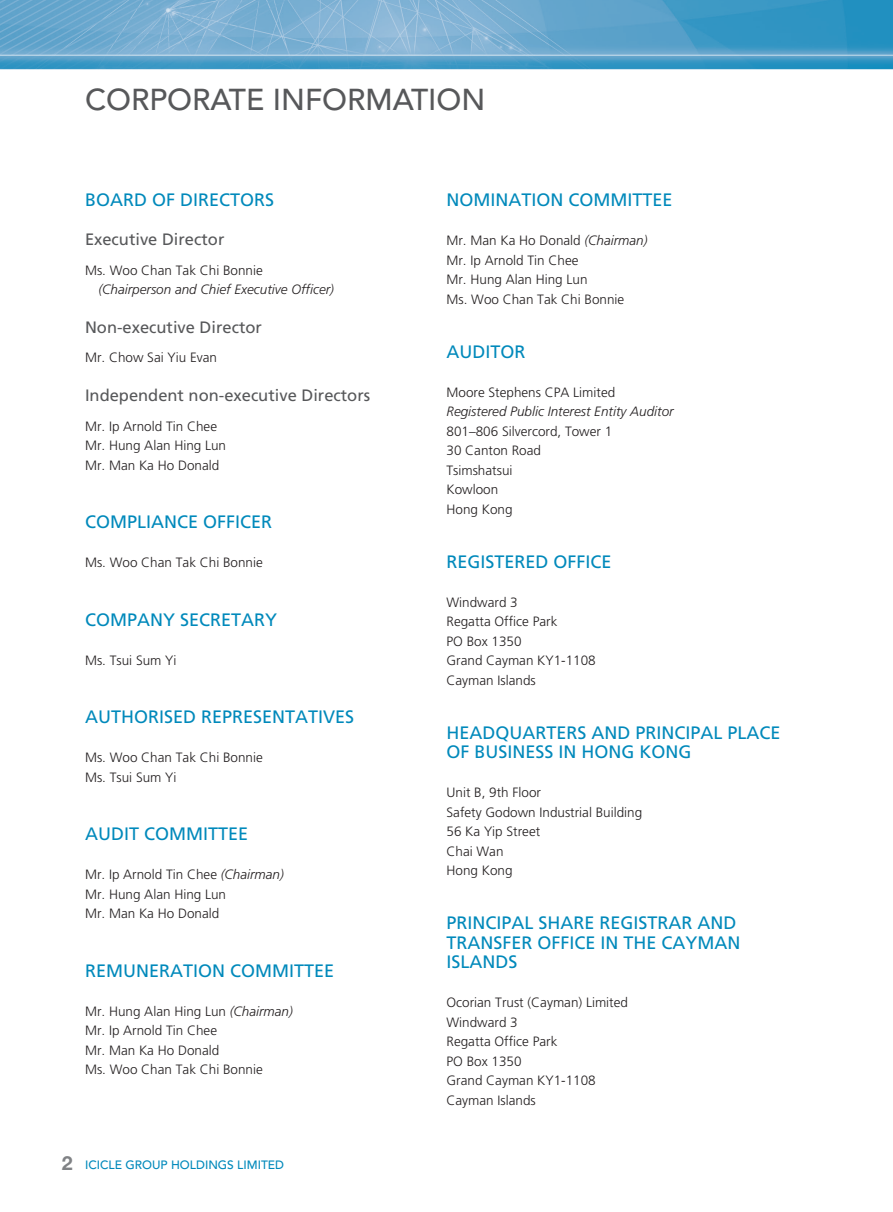
<style>
.page{position:relative;width:893px;height:1212px;background:#fff}
.page>*{position:absolute;margin:0;border:0;box-sizing:border-box;transform-origin:0 0}
.t1{font:500 30px "Avenir LT Std";color:#57585a}
.t2{font:18px/19.5px "Frutiger LT Std";color:#0089bb}
.t3{font:16.5px "Frutiger LT Std";color:#57585a}
.t4{font:300 13.5px/19.5px "Frutiger LT Std";color:#231f20}
.t5{font:italic 300 13.5px "Frutiger LT Std";color:#231f20}
.t6{font:500 12px "Avenir LT Std";color:#0089bb}
.s1{font-style:italic}
.s2{font-family:"Helvetica Neue LT Std";font-weight:700;font-size:19.5px;color:#808285}
</style>
<div class="page">
<img style="left:0;top:0;width:893px;height:70px">
<h1 class="t1" style="left:85px;top:82px;width:402px">CORPORATE INFORMATION</h1>
<h2 class="t2" style="left:85px;top:190px;width:191px">BOARD OF DIRECTORS</h2>
<p class="t3" style="left:85px;top:230px;width:141px">Executive Director</p>
<p class="t4" style="left:85px;top:260px;width:179px">Ms. Woo Chan Tak Chi Bonnie</p>
<p class="t5" style="left:99px;top:282px;width:237px">(Chairperson and Chief Executive Officer)</p>
<p class="t3" style="left:85px;top:318px;width:178px">Non-executive Director</p>
<p class="t4" style="left:85px;top:348px;width:134px">Mr. Chow Sai Yiu Evan</p>
<p class="t3" style="left:85px;top:386px;width:287px">Independent non-executive Directors</p>
<p class="t4" style="left:85px;top:416px;width:143px">Mr. Ip Arnold Tin Chee<br>Mr. Hung Alan Hing Lun<br>Mr. Man Ka Ho Donald</p>
<h2 class="t2" style="left:85px;top:512px;width:189px">COMPLIANCE OFFICER</h2>
<p class="t4" style="left:85px;top:553px;width:179px">Ms. Woo Chan Tak Chi Bonnie</p>
<h2 class="t2" style="left:85px;top:610px;width:194px">COMPANY SECRETARY</h2>
<p class="t4" style="left:85px;top:650px;width:93px">Ms. Tsui Sum Yi</p>
<h2 class="t2" style="left:85px;top:707px;width:271px">AUTHORISED REPRESENTATIVES</h2>
<p class="t4" style="left:85px;top:748px;width:179px">Ms. Woo Chan Tak Chi Bonnie<br>Ms. Tsui Sum Yi</p>
<h2 class="t2" style="left:85px;top:824px;width:165px">AUDIT COMMITTEE</h2>
<p class="t4" style="left:85px;top:865px;width:200px">Mr. Ip Arnold Tin Chee <span class="s1">(Chairman)<br></span>Mr. Hung Alan Hing Lun<br>Mr. Man Ka Ho Donald</p>
<h2 class="t2" style="left:85px;top:961px;width:251px">REMUNERATION COMMITTEE</h2>
<p class="t4" style="left:85px;top:1001px;width:209px">Mr. Hung Alan Hing Lun <span class="s1">(Chairman)<br></span>Mr. Ip Arnold Tin Chee<br>Mr. Man Ka Ho Donald<br>Ms. Woo Chan Tak Chi Bonnie</p>
<p class="t6" style="left:62px;top:1158px;width:224px"><span class="s2">2</span> ICICLE GROUP HOLDINGS LIMITED</p>
<h2 class="t2" style="left:446px;top:190px;width:228px">NOMINATION COMMITTEE</h2>
<p class="t4" style="left:446px;top:231px;width:203px">Mr. Man Ka Ho Donald <span class="s1">(Chairman)<br></span>Mr. Ip Arnold Tin Chee<br>Mr. Hung Alan Hing Lun<br>Ms. Woo Chan Tak Chi Bonnie</p>
<h2 class="t2" style="left:446px;top:342px;width:81px">AUDITOR</h2>
<p class="t4" style="left:446px;top:383px;width:170px">Moore Stephens CPA Limited</p>
<p class="t5" style="left:446px;top:404px;width:229px">Registered Public Interest Entity Auditor</p>
<p class="t4" style="left:446px;top:422px;width:167px">801–806 Silvercord, Tower 1<br>30 Canton Road<br>Tsimshatsui<br>Kowloon<br>Hong Kong</p>
<h2 class="t2" style="left:446px;top:552px;width:167px">REGISTERED OFFICE</h2>
<p class="t4" style="left:446px;top:593px;width:151px">Windward 3<br>Regatta Office Park<br>PO Box 1350<br>Grand Cayman KY1-1108<br>Cayman Islands</p>
<h2 class="t2" style="left:446px;top:723px;width:336px">HEADQUARTERS AND PRINCIPAL PLACE<br>OF BUSINESS IN HONG KONG</h2>
<p class="t4" style="left:446px;top:783px;width:197px">Unit B, 9th Floor<br>Safety Godown Industrial Building<br>56 Ka Yip Street<br>Chai Wan<br>Hong Kong</p>
<h2 class="t2" style="left:446px;top:913px;width:296px">PRINCIPAL SHARE REGISTRAR AND<br>TRANSFER OFFICE IN THE CAYMAN<br>ISLANDS</h2>
<p class="t4" style="left:446px;top:993px;width:183px">Ocorian Trust (Cayman) Limited<br>Windward 3<br>Regatta Office Park<br>PO Box 1350<br>Grand Cayman KY1-1108<br>Cayman Islands</p>
</div>
